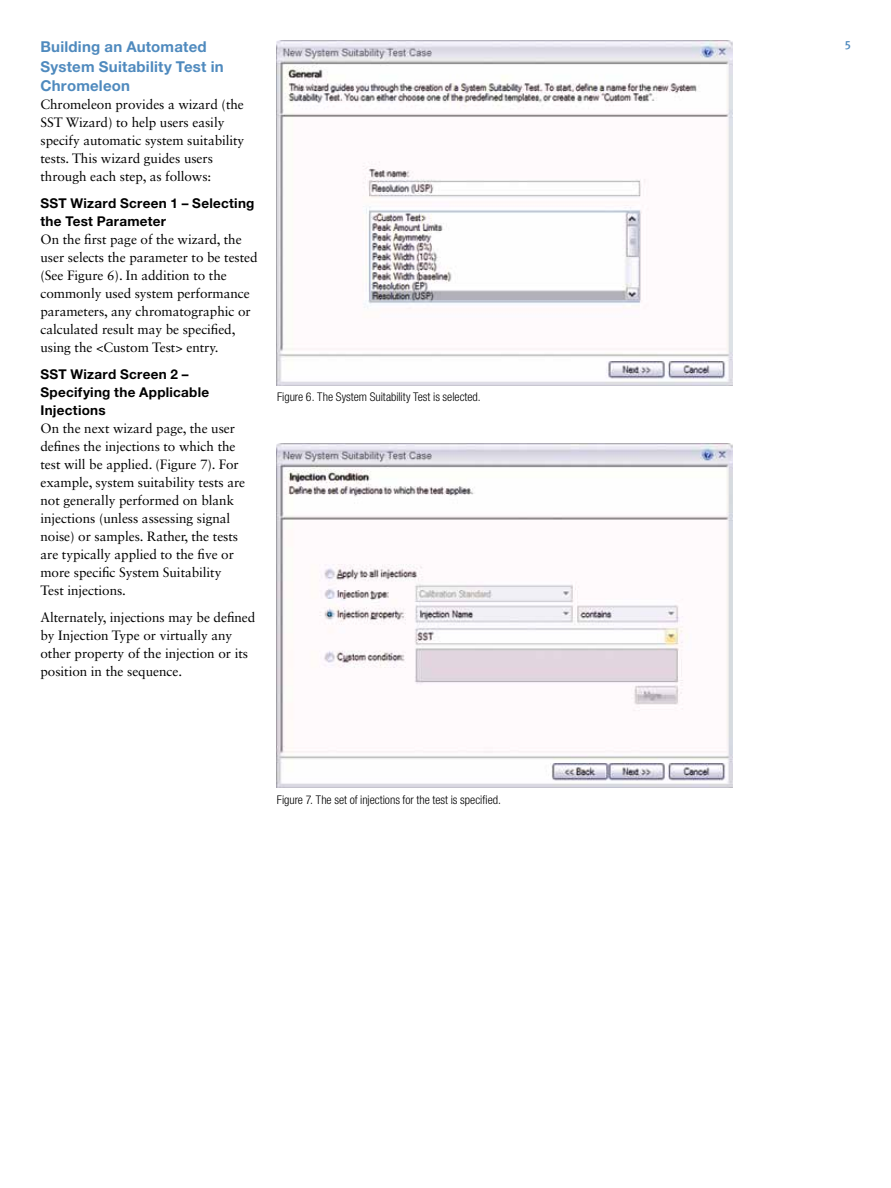
<style>
.page{position:relative;width:891px;height:1188px;background:#fff}
.page>*{position:absolute;margin:0;border:0;box-sizing:border-box;transform-origin:0 0}
.t1{font:700 15px/19.5px "Helvetica Neue";letter-spacing:.015em;color:#4f8abe}
.t2{font:13.5px/18px "Sabon LT Std";letter-spacing:-.005em;color:#000}
.t3{font:700 13.5px/18px "Helvetica Neue";letter-spacing:.02em;color:#000}
.t4{font:300 condensed 12px "Helvetica Neue";color:#000}
.t5{font:12px "Meta Medium LF";color:#4f8abe}
</style>
<div class="page">
<img style="left:277px;top:41px;width:455px;height:344px">
<img style="left:277px;top:443px;width:455px;height:345px">
<p class="t1" style="left:40px;top:37px;width:168px">Building an Automated</p>
<p class="t5" style="left:845px;top:38px;width:8px">5</p>
<p class="t1" style="left:40px;top:56px;width:185px">System Suitability Test in<br>Chromeleon</p>
<p class="t2" style="left:40px;top:95px;width:205px">Chromeleon provides a wizard (the SST Wizard) to help users easily specify automatic system suitability tests. This wizard guides users through each step, as follows:</p>
<p class="t3" style="left:40px;top:194px;width:215px">SST Wizard Screen 1 – Selecting the Test Parameter</p>
<p class="t2" style="left:40px;top:230px;width:219px">On the first page of the wizard, the user selects the parameter to be tested (See Figure 6). In addition to the commonly used system performance parameters, any chromatographic or calculated result may be specified, using the &lt;Custom Test&gt; entry.</p>
<p class="t3" style="left:40px;top:365px;width:170px">SST Wizard Screen 2 –<br>Specifying the Applicable<br>Injections</p>
<p class="t2" style="left:40px;top:419px;width:206px">On the next wizard page, the user defines the injections to which the test will be applied. (Figure 7). For example, system suitability tests are not generally performed on blank injections (unless assessing signal noise) or samples. Rather, the tests are typically applied to the five or more specific System Suitability Test injections.</p>
<p class="t2" style="left:40px;top:608px;width:216px">Alternately, injections may be defined by Injection Type or virtually any other property of the injection or its position in the sequence.</p>
<p class="t4" style="left:277px;top:390px;width:205px">Figure 6. The System Suitability Test is selected.</p>
<p class="t4" style="left:277px;top:793px;width:226px">Figure 7. The set of injections for the test is specified.</p>
</div>
